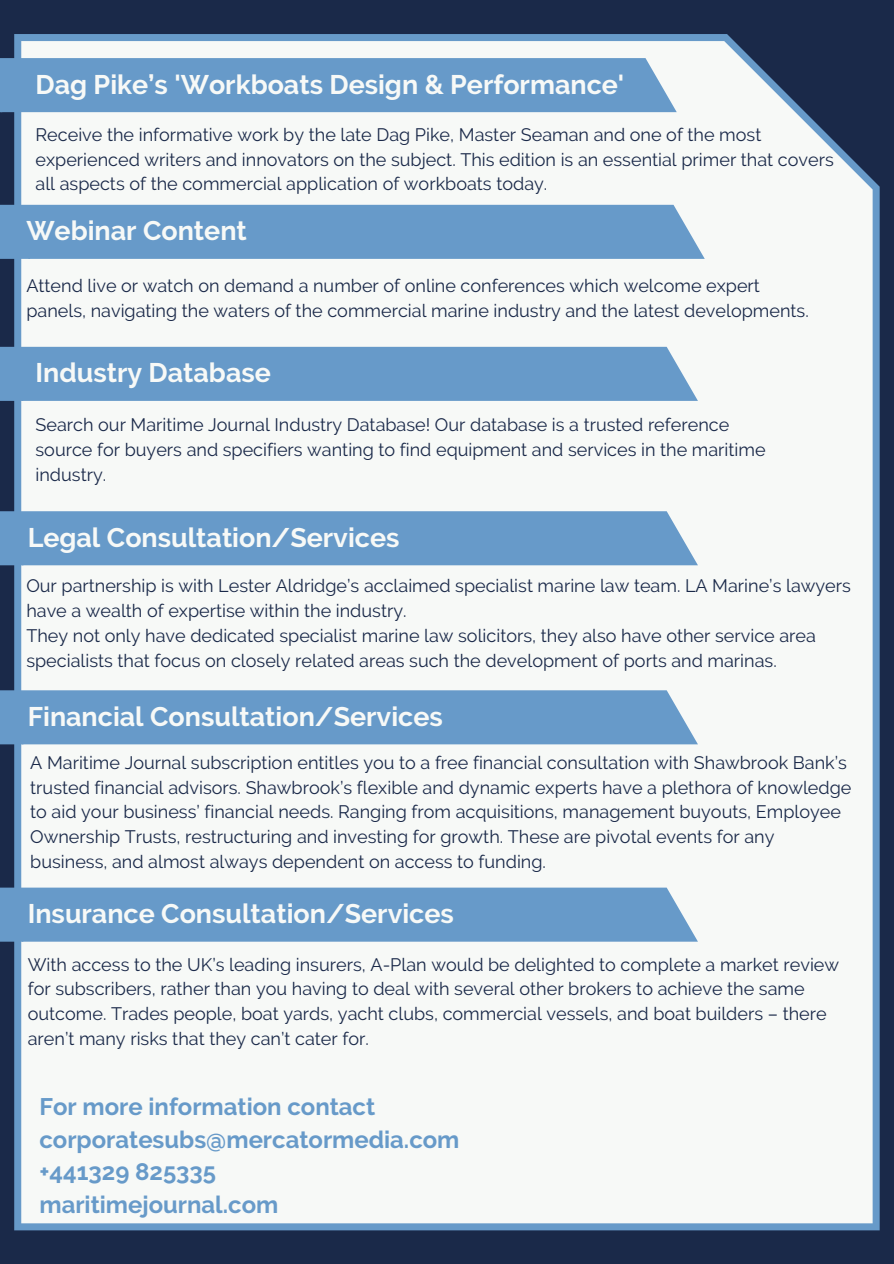
<style>
.page{position:relative;width:894px;height:1264px;background:#fff}
.page>*{position:absolute;margin:0;border:0;box-sizing:border-box;transform-origin:0 0}
.t1{font:700 26.85px "Raleway";color:#f7f9f7}
.t2{font:700 23.85px/32.7px "Raleway";color:#679ac9}
.t3{font:18px/24.8px "Raleway";color:#1a2949}
</style>
<div class="page">
<div style="left:0;top:0;width:893px;height:1263px;background:#1a2949"></div>
<div style="left:14px;top:34px;width:865px;height:1196px;background:#f7f9f7"></div>
<div style="left:0;top:58px;width:676px;height:54px;background:#679ac9"></div>
<div style="left:0;top:205px;width:704px;height:54px;background:#679ac9"></div>
<div style="left:0;top:347px;width:697px;height:54px;background:#679ac9"></div>
<div style="left:0;top:511px;width:697px;height:54px;background:#679ac9"></div>
<div style="left:0;top:690px;width:697px;height:54px;background:#679ac9"></div>
<div style="left:0;top:887px;width:697px;height:54px;background:#679ac9"></div>
<p class="t1" style="left:36px;top:68px;width:590px">Dag Pike’s 'Workboats Design &amp; Performance'</p>
<p class="t3" style="left:36px;top:122px;width:799px">Receive the informative work by the late Dag Pike, Master Seaman and one of the most experienced writers and innovators on the subject. This edition is an essential primer that covers all aspects of the commercial application of workboats today.</p>
<p class="t1" style="left:26px;top:215px;width:222px">Webinar Content</p>
<p class="t3" style="left:26px;top:273px;width:783px">Attend live or watch on demand a number of online conferences which welcome expert panels, navigating the waters of the commercial marine industry and the latest developments.</p>
<p class="t1" style="left:36px;top:357px;width:237px">Industry Database</p>
<p class="t3" style="left:36px;top:412px;width:731px">Search our Maritime Journal Industry Database! Our database is a trusted reference source for buyers and specifiers wanting to find equipment and services in the maritime industry.</p>
<p class="t1" style="left:28px;top:521px;width:373px">Legal Consultation/Services</p>
<p class="t3" style="left:26px;top:573px;width:825px">Our partnership is with Lester Aldridge’s acclaimed specialist marine law team. LA Marine’s lawyers have a wealth of expertise within the industry.</p>
<p class="t3" style="left:26px;top:623px;width:791px">They not only have dedicated specialist marine law solicitors, they also have other service area specialists that focus on closely related areas such the development of ports and marinas.</p>
<p class="t1" style="left:28px;top:700px;width:416px">Financial Consultation/Services</p>
<p class="t3" style="left:30px;top:750px;width:822px">A Maritime Journal subscription entitles you to a free financial consultation with Shawbrook Bank’s trusted financial advisors. Shawbrook’s flexible and dynamic experts have a plethora of knowledge to aid your business’ financial needs. Ranging from acquisitions, management buyouts, Employee Ownership Trusts, restructuring and investing for growth. These are pivotal events for any business, and almost always dependent on access to funding.</p>
<p class="t1" style="left:28px;top:897px;width:427px">Insurance Consultation/Services</p>
<p class="t3" style="left:28px;top:951px;width:812px">With access to the UK’s leading insurers, A-Plan would be delighted to complete a market review for subscribers, rather than you having to deal with several other brokers to achieve the same outcome. Trades people, boat yards, yacht clubs, commercial vessels, and boat builders – there aren’t many risks that they can’t cater for.</p>
<p class="t2" style="left:39px;top:1090px;width:421px">For more information contact corporatesubs@mercatormedia.com +441329 825335</p>
<p class="t2" style="left:39px;top:1188px;width:240px">maritimejournal.com</p>
</div>
